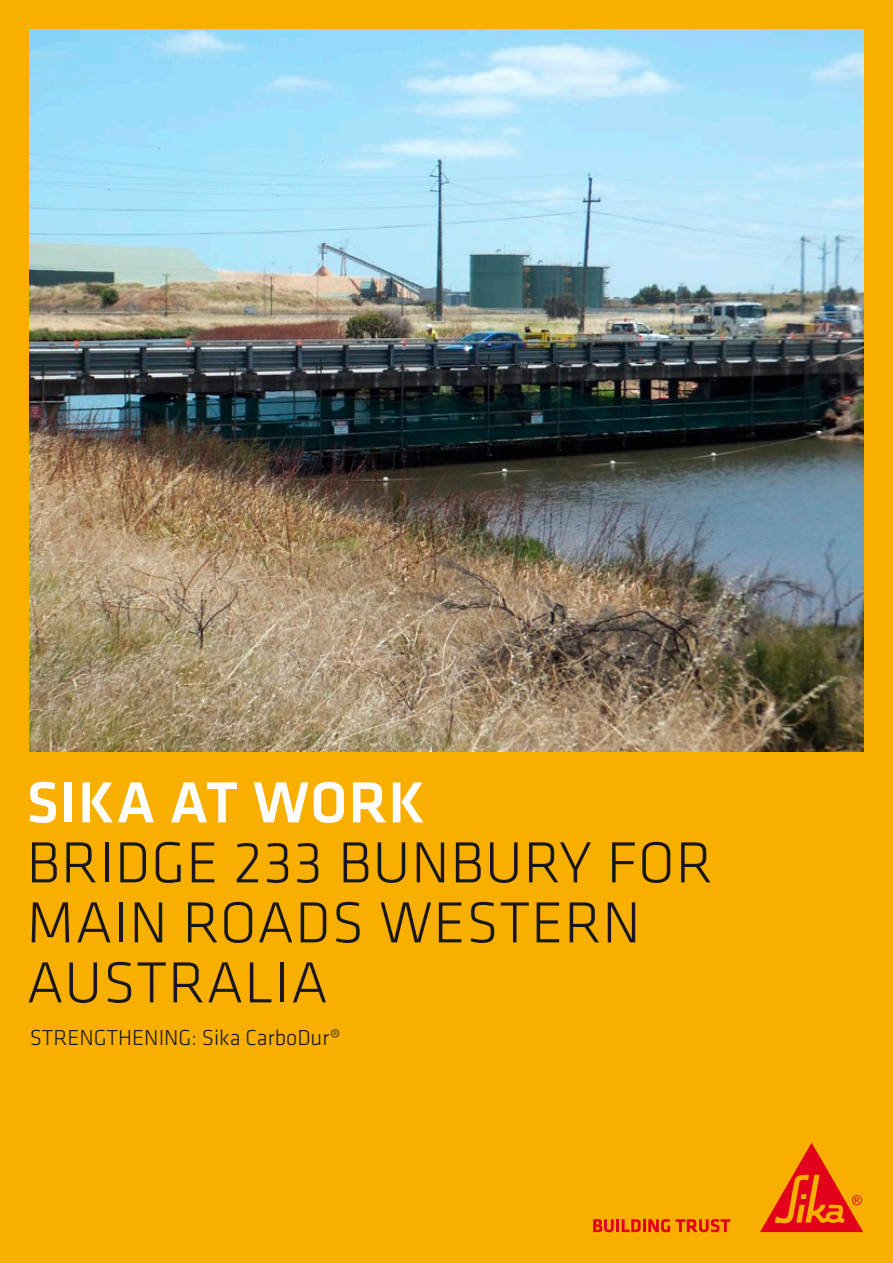
<style>
.page{position:relative;width:893px;height:1263px;background:#f8af00}
.page>*{position:absolute;margin:0;border:0;box-sizing:border-box;transform-origin:0 0}
.t1{font:300 60px/60px "Klavika";letter-spacing:.015em;color:#1a171c}
.t2{font:500 60px "Klavika";letter-spacing:.015em;color:#fff}
.t3{font:300 22.5px "Klavika";color:#1a171c}
</style>
<div class="page">
<svg style="left:593px;top:1219px;width:137px;height:13px"></svg>
<svg style="left:760px;top:1143px;width:103px;height:89px"></svg>
<img style="left:30px;top:30px;width:833px;height:722px">
<p class="t2" style="left:27px;top:762px;width:400px">SIKA AT WORK</p>
<p class="t1" style="left:27px;top:832px;width:688px">BRIDGE 233 BUNBURY FOR<br>MAIN ROADS WESTERN<br>AUSTRALIA</p>
<p class="t3" style="left:30px;top:1023px;width:312px">STRENGTHENING: SIKA CARBODUR®</p>
</div>
